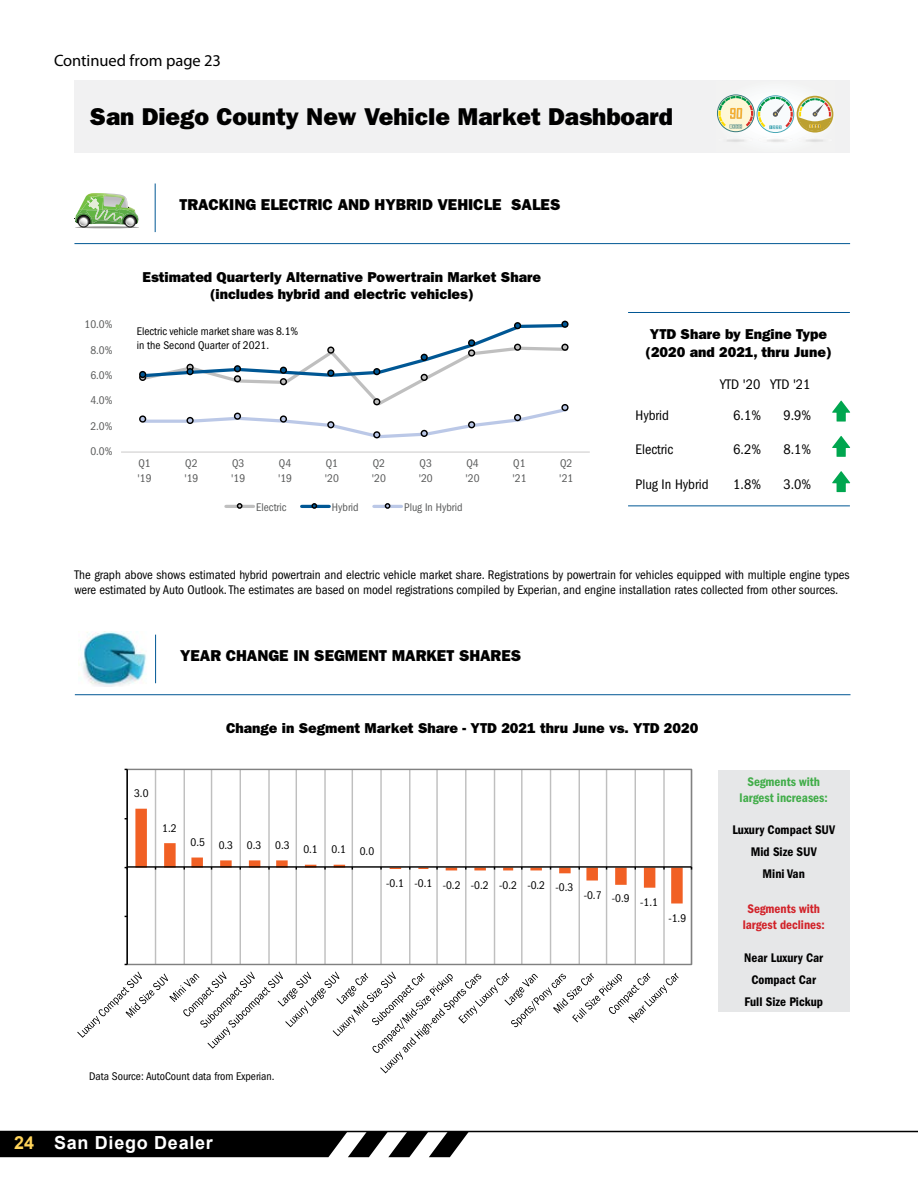
<style>
.page{position:relative;width:918px;height:1188px;background:#fff}
.page>*{position:absolute;margin:0;border:0;box-sizing:border-box;transform-origin:0 0}
.t1{font:24.45px "ITC Franklin Gothic Std Hvy";color:#000}
.t2{font:700 18px "Arial";letter-spacing:.04em;color:#fff}
.t3{font:16.5px "Myriad Pro";color:#000}
.t4{font:15.75px "ITC Franklin Gothic Std Hvy";color:#000}
.t5{font:14.4px/17.2px "ITC Franklin Gothic Std Hvy";color:#000;text-align:center}
.t6{font:condensed 14.4px "ITC Franklin Gothic Std";color:#000}
.t7{font:condensed 12.9px/15.5px "ITC Franklin Gothic Std";color:#000}
.t8{font:12.9px/22px "ITC Franklin Gothic Std Dm Cd";color:#000;text-align:center}
.t9{font:12.9px/15.5px "ITC Franklin Gothic Std Dm Cd";color:#41ad49;text-align:center}
.t10{font:12.9px/15.5px "ITC Franklin Gothic Std Dm Cd";color:#d2232a;text-align:center}
.t11{font:condensed 11.55px/13.8px "ITC Franklin Gothic Std";color:#000}
.t12{font:condensed 11.55px/14.4px "ITC Franklin Gothic Std";color:#595a5a}
.s1{color:#ffd45a}
</style>
<div class="page">
<svg style="left:0;top:1132px;width:469px;height:25px;background:#242424"></svg>
<hr style="left:0;top:1131px;width:918px;height:1px;background:#000">
<hr style="left:155px;top:769px;width:1px;height:195px;background:#bfbfbf">
<hr style="left:184px;top:769px;width:1px;height:195px;background:#bfbfbf">
<hr style="left:211px;top:769px;width:1px;height:195px;background:#bfbfbf">
<hr style="left:240px;top:769px;width:1px;height:195px;background:#bfbfbf">
<hr style="left:268px;top:769px;width:2px;height:195px;background:#bfbfbf">
<hr style="left:296px;top:769px;width:1px;height:195px;background:#bfbfbf">
<hr style="left:324px;top:769px;width:2px;height:195px;background:#bfbfbf">
<hr style="left:352px;top:769px;width:1px;height:195px;background:#bfbfbf">
<hr style="left:380px;top:769px;width:2px;height:195px;background:#bfbfbf">
<hr style="left:409px;top:769px;width:1px;height:195px;background:#bfbfbf">
<hr style="left:436px;top:769px;width:2px;height:195px;background:#bfbfbf">
<hr style="left:465px;top:769px;width:2px;height:195px;background:#bfbfbf">
<hr style="left:494px;top:769px;width:1px;height:195px;background:#bfbfbf">
<hr style="left:521px;top:769px;width:2px;height:195px;background:#bfbfbf">
<hr style="left:550px;top:769px;width:1px;height:195px;background:#bfbfbf">
<hr style="left:579px;top:769px;width:1px;height:195px;background:#bfbfbf">
<hr style="left:606px;top:769px;width:1px;height:195px;background:#bfbfbf">
<hr style="left:635px;top:769px;width:1px;height:195px;background:#bfbfbf">
<hr style="left:663px;top:769px;width:2px;height:195px;background:#bfbfbf">
<div style="left:126px;top:769px;width:566px;height:196px;border:1px solid #818181"></div>
<svg style="left:135px;top:809px;width:548px;height:94px"></svg>
<hr style="left:126px;top:769px;width:2px;height:195px;background:#000">
<hr style="left:127px;top:866px;width:565px;height:2px;background:#000">
<svg style="left:77px;top:971px;width:602px;height:102px"></svg>
<hr style="left:75px;top:226px;width:64px;height:2px;background:#949493;border-radius:50%">
<svg style="left:78px;top:216px;width:12px;height:12px"></svg>
<svg style="left:75px;top:193px;width:64px;height:33px"></svg>
<svg style="left:832px;top:401px;width:18px;height:21px"></svg>
<svg style="left:832px;top:436px;width:18px;height:21px"></svg>
<hr style="left:628px;top:312px;width:222px;height:1px;background:#005794">
<hr style="left:628px;top:506px;width:222px;height:1px;background:#005794">
<div style="left:74px;top:80px;width:776px;height:73px;background:#f1f1f2"></div>
<svg style="left:717px;top:94px;width:117px;height:48px"></svg>
<hr style="left:155px;top:184px;width:1px;height:48px;background:#005794">
<hr style="left:74px;top:243px;width:776px;height:1px;background:#005794">
<hr style="left:121px;top:451px;width:469px;height:2px;background:#dad9d9">
<div style="left:139px;top:374px;width:7px;height:7px;border:1px solid #000;border-radius:50%"></div>
<div style="left:139px;top:371px;width:7px;height:7px;border:1px solid #000;border-radius:50%"></div>
<div style="left:139px;top:415px;width:7px;height:8px;border:1px solid #000;border-radius:50%"></div>
<svg style="left:140px;top:321px;width:429px;height:118px"></svg>
<div style="left:561px;top:404px;width:8px;height:7px;border:1px solid #000;border-radius:50%"></div>
<hr style="left:226px;top:505px;width:28px;height:3px;background:#bfbfbf">
<svg style="left:237px;top:503px;width:6px;height:6px"></svg>
<hr style="left:302px;top:505px;width:27px;height:3px;background:#005794">
<svg style="left:311px;top:503px;width:6px;height:6px"></svg>
<hr style="left:374px;top:505px;width:27px;height:3px;background:#bbc8e7">
<svg style="left:385px;top:503px;width:5px;height:6px"></svg>
<svg style="left:832px;top:471px;width:18px;height:21px"></svg>
<hr style="left:155px;top:635px;width:1px;height:48px;background:#005794">
<hr style="left:75px;top:694px;width:776px;height:1px;background:#005794">
<img style="left:78px;top:632px;width:68px;height:54px">
<div style="left:718px;top:771px;width:132px;height:241px;background:#e6e7e8"></div>
<p class="t5" style="left:74px;top:50px;width:49px">Page 4</p>
<p class="t3" style="left:54px;top:51px;width:169px">Continued from page 23</p>
<h1 class="t1" style="left:90px;top:102px;width:584px">San Diego County New Vehicle Market Dashboard</h1>
<p class="t4" style="left:180px;top:196px;width:382px">TRACKING ELECTRIC AND HYBRID VEHICLE SALES</p>
<p class="t12" style="left:85px;top:317px;width:30px">10.0%</p>
<p class="t12" style="left:90px;top:343px;width:24px">8.0%</p>
<p class="t12" style="left:90px;top:368px;width:24px">6.0%</p>
<p class="t12" style="left:90px;top:393px;width:24px">4.0%</p>
<p class="t12" style="left:90px;top:419px;width:24px">2.0%</p>
<p class="t12" style="left:90px;top:444px;width:24px">0.0%</p>
<p class="t5" style="left:143px;top:268px;width:400px">Estimated Quarterly Alternative Powertrain Market Share (includes hybrid and electric vehicles)</p>
<p class="t11" style="left:137px;top:325px;width:163px">Electric vehicle market share was 8.1% in the Second Quarter of 2021.</p>
<p class="t12" style="left:137px;top:456px;width:16px">Q1 '19</p>
<p class="t12" style="left:184px;top:456px;width:16px">Q2 '19</p>
<p class="t12" style="left:231px;top:456px;width:16px">Q3 '19</p>
<p class="t12" style="left:278px;top:456px;width:16px">Q4 '19</p>
<p class="t12" style="left:325px;top:456px;width:16px">Q1 '20</p>
<p class="t12" style="left:372px;top:456px;width:16px">Q2 '20</p>
<p class="t12" style="left:419px;top:456px;width:16px">Q3 '20</p>
<p class="t12" style="left:466px;top:456px;width:16px">Q4 '20</p>
<p class="t12" style="left:512px;top:456px;width:16px">Q1 '21</p>
<p class="t12" style="left:559px;top:456px;width:16px">Q2 '21</p>
<p class="t12" style="left:256px;top:500px;width:32px">Electric</p>
<p class="t12" style="left:332px;top:500px;width:28px">Hybrid</p>
<p class="t12" style="left:404px;top:500px;width:60px">Plug In Hybrid</p>
<p class="t5" style="left:646px;top:326px;width:188px;text-align:left">YTD Share by Engine Type (2020 and 2021, thru June)</p>
<p class="t6" style="left:720px;top:377px;width:92px">YTD '20 YTD '21</p>
<p class="t6" style="left:636px;top:407px;width:35px">Hybrid</p>
<p class="t6" style="left:733px;top:407px;width:29px">6.1%</p>
<p class="t6" style="left:784px;top:407px;width:29px">9.9%</p>
<p class="t6" style="left:636px;top:441px;width:39px">Electric</p>
<p class="t6" style="left:733px;top:441px;width:29px">6.2%</p>
<p class="t6" style="left:784px;top:441px;width:29px">8.1%</p>
<p class="t6" style="left:636px;top:476px;width:74px">Plug In Hybrid</p>
<p class="t6" style="left:733px;top:476px;width:29px">1.8%</p>
<p class="t6" style="left:784px;top:476px;width:29px">3.0%</p>
<p class="t7" style="left:75px;top:567px;width:777px">The graph above shows estimated hybrid powertrain and electric vehicle market share. Registrations by powertrain for vehicles equipped with multiple engine types were estimated by Auto Outlook. The estimates are based on model registrations compiled by Experian, and engine installation rates collected from other sources.</p>
<p class="t4" style="left:180px;top:647px;width:343px">YEAR CHANGE IN SEGMENT MARKET SHARES</p>
<p class="t5" style="left:226px;top:719px;width:474px">Change in Segment Market Share - YTD 2021 thru June vs. YTD 2020</p>
<p class="t11" style="left:134px;top:786px;width:16px">3.0</p>
<p class="t11" style="left:162px;top:821px;width:16px">1.2</p>
<p class="t11" style="left:190px;top:839px;width:185px">0.5 0.3 0.3 0.3 0.1 0.1 0.0</p>
<p class="t11" style="left:386px;top:878px;width:189px">-0.1 -0.1 -0.2 -0.2 -0.2 -0.2 -0.3</p>
<p class="t11" style="left:584px;top:892px;width:76px">-0.7 -0.9 -1.1</p>
<p class="t11" style="left:668px;top:911px;width:19px">-1.9</p>
<p class="t11" style="left:89px;top:1069px;width:187px">Data Source: AutoCount data from Experian.</p>
<h2 class="t2" style="left:14px;top:1130px;width:200px"><span class="s1">24</span> San Diego Dealer</h2>
<p class="t9" style="left:740px;top:774px;width:90px">Segments with largest increases:</p>
<p class="t8" style="left:732px;top:819px;width:104px">Luxury Compact SUV<br>Mid Size SUV<br>Mini Van</p>
<p class="t10" style="left:743px;top:901px;width:84px">Segments with largest declines:</p>
<p class="t8" style="left:744px;top:946px;width:81px">Near Luxury Car<br>Compact Car<br>Full Size Pickup</p>
</div>
